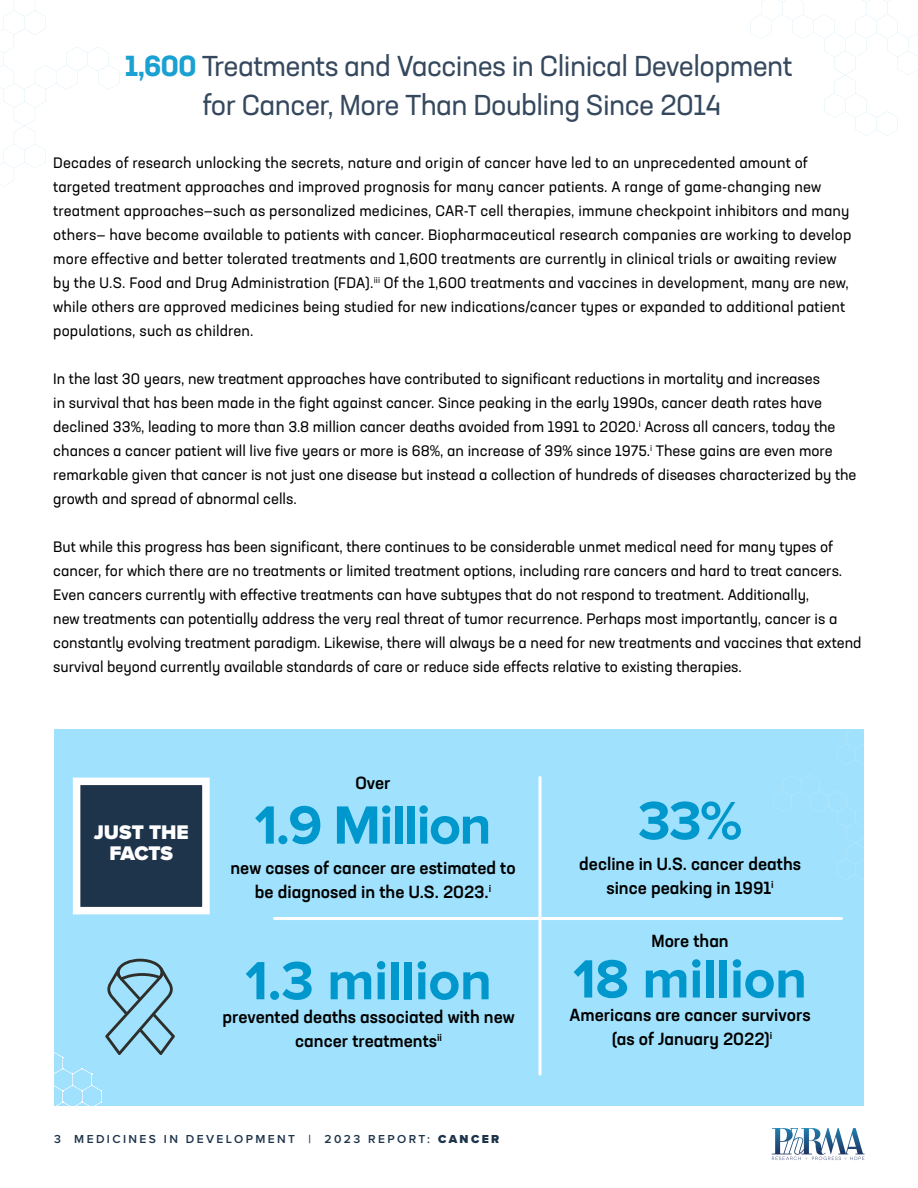
<style>
.page{position:relative;width:918px;height:1188px;background:#fff}
.page>*{position:absolute;margin:0;border:0;box-sizing:border-box;transform-origin:0 0}
.t1{font:700 55.8px "Proxima Nova";letter-spacing:-.01em;color:#0097cd}
.t2{font:700 55.8px "Proxima Nova";letter-spacing:-.03em;color:#0097cd}
.t3{font:28.5px/39.2px "Neusa Next Std";letter-spacing:-.02em;color:#35485d;text-align:center}
.t4{font:900 20.4px/20.5px "Proxima Nova";color:#fff;text-align:center}
.t5{font:500 17.25px/23.9px "Neusa Next Std";color:#000;text-align:center}
.t6{font:15px/24px "Neusa Next Std";color:#000}
.t7{font:600 12px "Proxima Nova";letter-spacing:.2em;color:#1e344b}
.s1{font-weight:700;color:#1aa1d2}
.s2{font-weight:900}
</style>
<div class="page">
<div style="left:54px;top:729px;width:810px;height:377px;background:#a0e2fd"></div>
<div style="left:73px;top:778px;width:137px;height:136px;background:#1e344b;border:8px solid #fff"></div>
<svg style="left:772px;top:1128px;width:92px;height:32px"></svg>
<hr style="left:274px;top:917px;width:568px;height:3px;background:#fff">
<svg style="left:538px;top:778px;width:4px;height:296px"></svg>
<svg style="left:54px;top:959px;width:121px;height:147px"></svg>
<svg style="left:774px;top:729px;width:90px;height:151px"></svg>
<svg style="left:750px;top:0;width:168px;height:136px"></svg>
<svg style="left:0;top:10px;width:119px;height:177px"></svg>
<h2 class="t3" style="left:125px;top:46px;width:669px"><span class="s1">1,600</span> Treatments and Vaccines in Clinical Development for Cancer, More Than Doubling Since 2014</h2>
<p class="t6" style="left:53px;top:150px;width:800px">Decades of research unlocking the secrets, nature and origin of cancer have led to an unprecedented amount of targeted treatment approaches and improved prognosis for many cancer patients. A range of game-changing new treatment approaches—such as personalized medicines, CAR-T cell therapies, immune checkpoint inhibitors and many others— have become available to patients with cancer. Biopharmaceutical research companies are working to develop more effective and better tolerated treatments and 1,600 treatments are currently in clinical trials or awaiting review by the U.S. Food and Drug Administration (FDA).<sup>iii</sup> Of the 1,600 treatments and vaccines in development, many are new, while others are approved medicines being studied for new indications/cancer types or expanded to additional patient populations, such as children.</p>
<p class="t6" style="left:53px;top:366px;width:805px">In the last 30 years, new treatment approaches have contributed to significant reductions in mortality and increases<br>in survival that has been made in the fight against cancer. Since peaking in the early 1990s, cancer death rates have declined 33%, leading to more than 3.8 million cancer deaths avoided from 1991 to 2020.<sup>i</sup> Across all cancers, today the chances a cancer patient will live five years or more is 68%, an increase of 39% since 1975.<sup>i</sup> These gains are even more remarkable given that cancer is not just one disease but instead a collection of hundreds of diseases characterized by the growth and spread of abnormal cells.</p>
<p class="t6" style="left:53px;top:534px;width:810px">But while this progress has been significant, there continues to be considerable unmet medical need for many types of cancer, for which there are no treatments or limited treatment options, including rare cancers and hard to treat cancers.<br>Even cancers currently with effective treatments can have subtypes that do not respond to treatment. Additionally,<br>new treatments can potentially address the very real threat of tumor recurrence. Perhaps most importantly, cancer is a constantly evolving treatment paradigm. Likewise, there will always be a need for new treatments and vaccines that extend survival beyond currently available standards of care or reduce side effects relative to existing therapies.</p>
<h3 class="t4" style="left:94px;top:822px;width:97px">JUST THE<br>FACTS</h3>
<p class="t5" style="left:356px;top:771px;width:37px">Over</p>
<h1 class="t2" style="left:255px;top:793px;width:239px">1.9 Million</h1>
<p class="t5" style="left:231px;top:856px;width:287px">new cases of cancer are estimated to be diagnosed in the U.S. 2023.<sup>i</sup></p>
<h1 class="t1" style="left:245px;top:949px;width:248px">1.3 million</h1>
<p class="t5" style="left:223px;top:1005px;width:294px">prevented deaths associated with new cancer treatments<sup>ii</sup></p>
<p class="t7" style="left:54px;top:1130px;width:447px">3 MEDICINES IN DEVELOPMENT | 2023 REPORT: <span class="s2">CANCER</span></p>
<h1 class="t1" style="left:638px;top:788px;width:106px">33%</h1>
<p class="t5" style="left:579px;top:852px;width:223px">decline in U.S. cancer deaths since peaking in 1991<sup>i</sup></p>
<p class="t5" style="left:651px;top:928px;width:79px">More than</p>
<h1 class="t1" style="left:573px;top:947px;width:236px">18 million</h1>
<p class="t5" style="left:570px;top:1003px;width:243px">Americans are cancer survivors (as of January 2022)<sup>i</sup></p>
</div>
